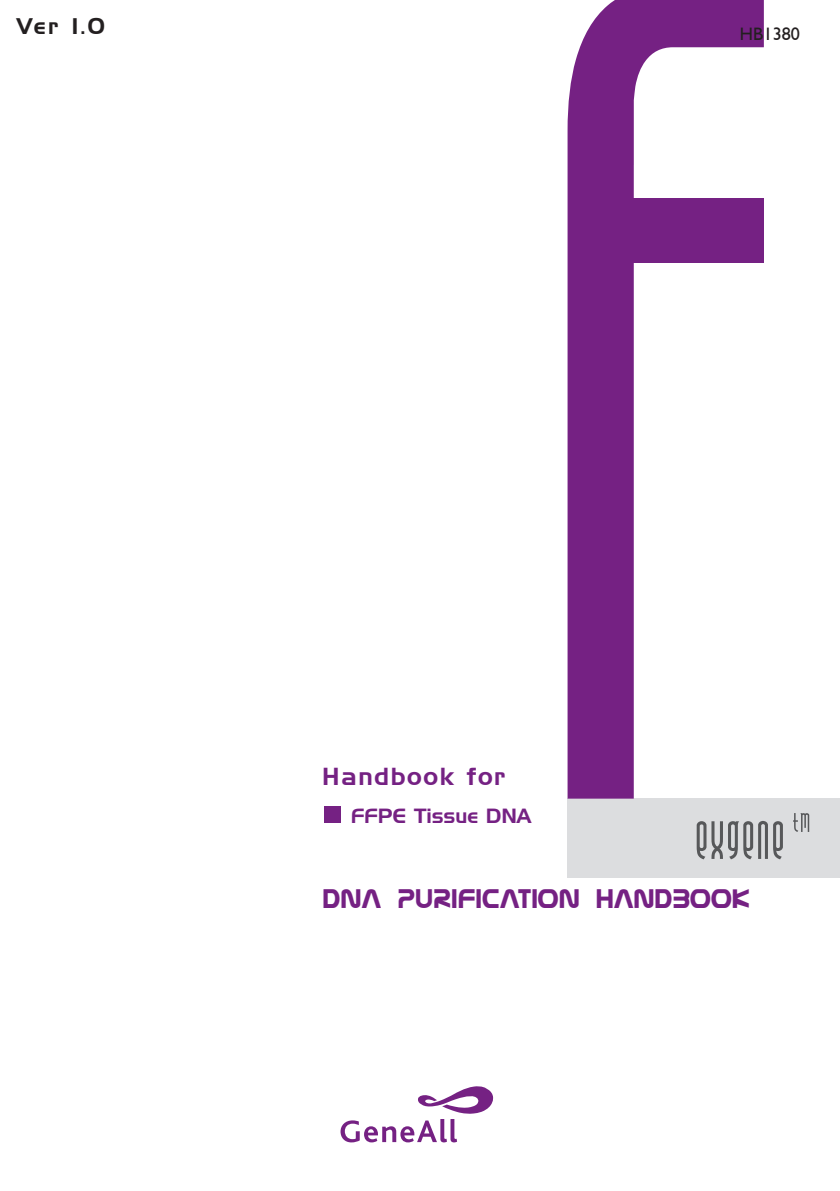
<style>
.page{position:relative;width:840px;height:1191px;background:#fff}
.page>*{position:absolute;margin:0;border:0;box-sizing:border-box;transform-origin:0 0}
.t1{font:56px "Andover";color:#57585a}
.t2{font:28px "Nasalization";letter-spacing:.02em;color:#752183}
.t3{font:24px "Handel Gothic BT";letter-spacing:.07em;color:#752183}
.t4{font:22px "Handel Gothic BT";color:#231f20}
.t5{font:20px "Handel Gothic BT";color:#752183}
.t6{font:18px "Humanist 521 BT";color:#231f20}
</style>
<div class="page">
<div style="left:567px;top:798px;width:272px;height:80px;background:#dcdddf"></div>
<svg style="left:793px;top:813px;width:15px;height:19px"></svg>
<div style="left:323px;top:806px;width:17px;height:17px;background:#752183"></div>
<svg style="left:340px;top:1086px;width:154px;height:56px"></svg>
<svg style="left:567px;top:0;width:196px;height:798px"></svg>
<div style="left:618px;top:198px;width:145px;height:65px;background:#752183"></div>
<p class="t4" style="left:17px;top:13px;width:89px">Ver 1.0</p>
<p class="t6" style="left:739px;top:23px;width:61px">HB1380</p>
<p class="t3" style="left:322px;top:762px;width:185px">Handbook for</p>
<p class="t5" style="left:350px;top:803px;width:182px">FFPE Tissue DNA</p>
<h1 class="t1" style="left:696px;top:807px;width:93px">EXGENE</h1>
<p class="t2" style="left:323px;top:887px;width:428px">DNA PURIFICATION HANDBOOK</p>
</div>
